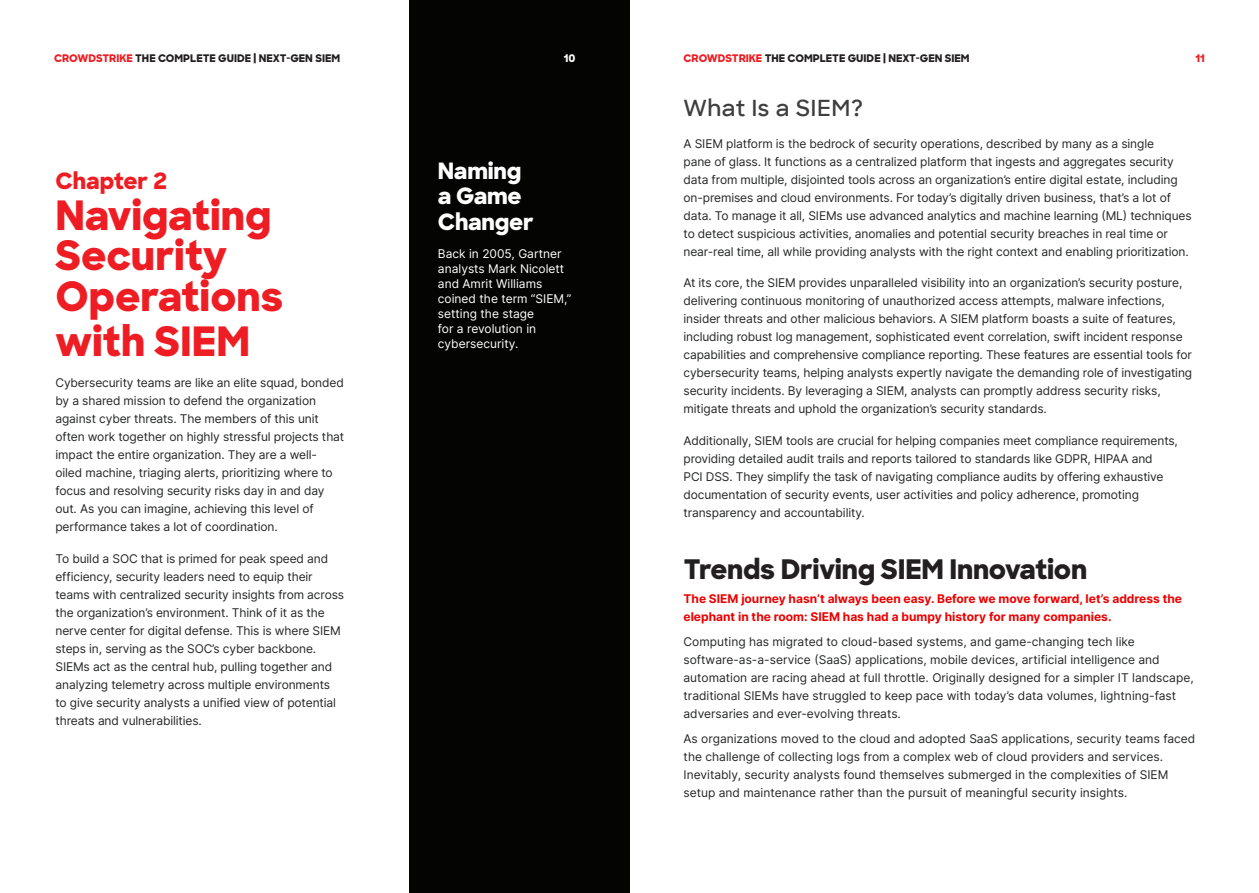
<style>
.page{position:relative;width:1259px;height:893px;background:#fff}
.page>*{position:absolute;margin:0;border:0;box-sizing:border-box;transform-origin:0 0}
.t1{font:700 expanded 40.5px/40.5px "Crowdstrike Sharp Sans";color:#ee1d23}
.t2{font:700 expanded 27px "Crowdstrike Sharp Sans";letter-spacing:-.01em;color:#231f20}
.t3{font:700 expanded 22.5px/25.5px "Crowdstrike Sharp Sans";letter-spacing:-.01em;color:#fff}
.t4{font:600 22.5px "Crowdstrike Sharp Sans";letter-spacing:.02em;color:#3e3e3f}
.t5{font:700 expanded 22.5px "Crowdstrike Sharp Sans";letter-spacing:-.005em;color:#ee1d23}
.t6{font:12px/18px "Inter";letter-spacing:-.01em;color:#252626}
.t7{font:700 12px/18px "Inter";color:#ec0000}
.t8{font:12px/15px "Inter";color:#fff}
.t9{font:700 expanded 10.5px "Crowdstrike Sharp Sans";color:#231f20}
.t10{font:700 expanded 10.5px "Crowdstrike Sharp Sans";color:#f9fafa}
.t11{font:700 expanded 10.5px "Crowdstrike Sharp Sans";color:#ee1d23}
.s1{color:#ee1d23}
</style>
<div class="page">
<div style="left:409px;top:0;width:220px;height:893px;background:#040503"></div>
<p class="t9" style="left:54px;top:50px;width:288px"><span class="s1">CROWDSTRIKE</span> THE COMPLETE GUIDE | NEXT-GEN SIEM</p>
<p class="t10" style="left:564px;top:50px;width:13px">10</p>
<p class="t9" style="left:683px;top:50px;width:288px"><span class="s1">CROWDSTRIKE</span> THE COMPLETE GUIDE | NEXT-GEN SIEM</p>
<p class="t11" style="left:1195px;top:50px;width:11px">11</p>
<p class="t5" style="left:55px;top:164px;width:113px">Chapter 2</p>
<p class="t1" style="left:55px;top:193px;width:229px">Navigating<br>Security<br>Operations</p>
<p class="t1" style="left:55px;top:319px;width:196px">with SIEM</p>
<p class="t6" style="left:55px;top:373px;width:290px">Cybersecurity teams are like an elite squad, bonded by a shared mission to defend the organization against cyber threats. The members of this unit often work together on highly stressful projects that impact the entire organization. They are a well&shy;oiled machine, triaging alerts, prioritizing where to focus and resolving security risks day in and day out. As you can imagine, achieving this level of performance takes a lot of coordination.</p>
<p class="t6" style="left:55px;top:549px;width:290px">To build a SOC that is primed for peak speed and efficiency, security leaders need to equip their teams with centralized security insights from across the organization’s environment. Think of it as the nerve center for digital defense. This is where SIEM steps in, serving as the SOC’s cyber backbone.<br>SIEMs act as the central hub, pulling together and analyzing telemetry across multiple environments to give security analysts a unified view of potential threats and vulnerabilities.</p>
<p class="t3" style="left:438px;top:157px;width:97px">Naming a Game<br>Changer</p>
<p class="t8" style="left:438px;top:246px;width:135px">Back in 2005, Gartner analysts Mark Nicolett and Amrit Williams coined the term “SIEM,” setting the stage<br>for a revolution in cybersecurity.</p>
<p class="t4" style="left:683px;top:92px;width:181px">What Is a SIEM?</p>
<p class="t6" style="left:683px;top:134px;width:510px">A SIEM platform is the bedrock of security operations, described by many as a single<br>pane of glass. It functions as a centralized platform that ingests and aggregates security data from multiple, disjointed tools across an organization’s entire digital estate, including on-premises and cloud environments. For today’s digitally driven business, that’s a lot of data. To manage it all, SIEMs use advanced analytics and machine learning (ML) techniques to detect suspicious activities, anomalies and potential security breaches in real time or near-real time, all while providing analysts with the right context and enabling prioritization.</p>
<p class="t6" style="left:683px;top:274px;width:510px">At its core, the SIEM provides unparalleled visibility into an organization’s security posture, delivering continuous monitoring of unauthorized access attempts, malware infections, insider threats and other malicious behaviors. A SIEM platform boasts a suite of features, including robust log management, sophisticated event correlation, swift incident response capabilities and comprehensive compliance reporting. These features are essential tools for cybersecurity teams, helping analysts expertly navigate the demanding role of investigating security incidents. By leveraging a SIEM, analysts can promptly address security risks, mitigate threats and uphold the organization’s security standards.</p>
<p class="t6" style="left:683px;top:431px;width:496px">Additionally, SIEM tools are crucial for helping companies meet compliance requirements, providing detailed audit trails and reports tailored to standards like GDPR, HIPAA and<br>PCI DSS. They simplify the task of navigating compliance audits by offering exhaustive documentation of security events, user activities and policy adherence, promoting transparency and accountability.</p>
<p class="t2" style="left:683px;top:548px;width:405px">Trends Driving SIEM Innovation</p>
<p class="t7" style="left:683px;top:589px;width:500px">The SIEM journey hasn’t always been easy. Before we move forward, let’s address the elephant in the room: SIEM has had a bumpy history for many companies.</p>
<p class="t6" style="left:683px;top:632px;width:512px">Computing has migrated to cloud-based systems, and game-changing tech like software-as-a-service (SaaS) applications, mobile devices, artificial intelligence and automation are racing ahead at full throttle. Originally designed for a simpler IT landscape, traditional SIEMs have struggled to keep pace with today’s data volumes, lightning-fast adversaries and ever-evolving threats.</p>
<p class="t6" style="left:683px;top:729px;width:513px">As organizations moved to the cloud and adopted SaaS applications, security teams faced the challenge of collecting logs from a complex web of cloud providers and services.<br>Inevitably, security analysts found themselves submerged in the complexities of SIEM setup and maintenance rather than the pursuit of meaningful security insights.</p>
</div>
